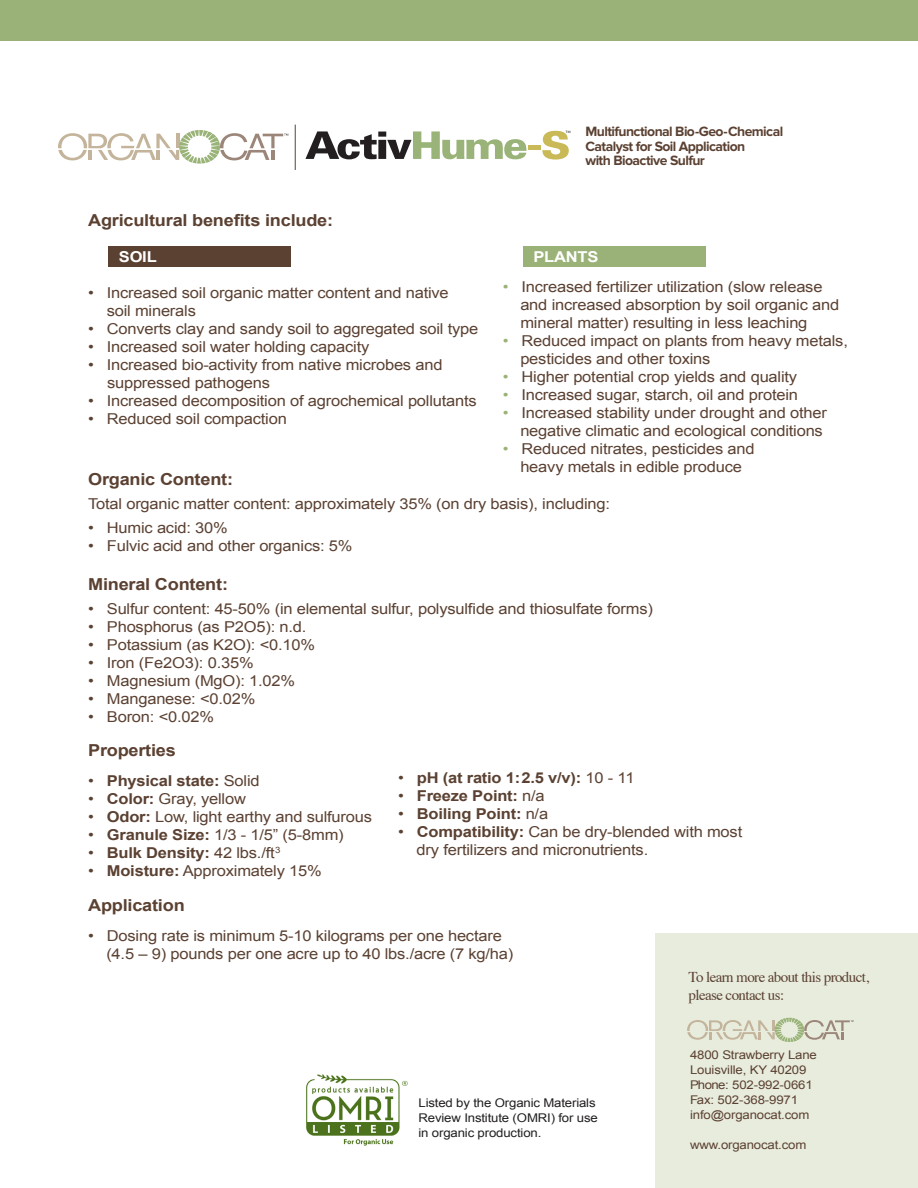
<style>
.page{position:relative;width:918px;height:1188px;background:#fff}
.page>*{position:absolute;margin:0;border:0;box-sizing:border-box;transform-origin:0 0}
.t1{font:700 16.5px "Arial";letter-spacing:-.01em;color:#5b4132;scale:1.1 1}
.t2{font:15px/18px "Arial";letter-spacing:-.01em;color:#5b4132;scale:1.1 1}
.t3{font:700 15px "Arial";letter-spacing:-.01em;color:#5b4132;scale:1.1 1}
.t4{font:15px "Times";letter-spacing:-.04em;color:#5b4132}
.t5{font:700 15px "Arial";letter-spacing:-.01em;color:#fff;scale:1.1 1}
.t6{font:700 13.95px/14.5px "Proxima Nova";letter-spacing:-.04em;color:#5b4132}
.t7{font:12px/15px "Arial";letter-spacing:-.01em;color:#5b4132;scale:1.1 1}
.t8{font:12px/15px "Arial";letter-spacing:-.01em;color:#231f20;scale:1.1 1}
.s1{color:#9ab277}
.s2{font-weight:400}
.s3{font-weight:700}
</style>
<div class="page">
<div style="left:656px;top:933px;width:262px;height:255px;background:#e8ecdd"></div>
<svg style="left:58px;top:130px;width:230px;height:34px"></svg>
<div style="left:528px;top:145px;width:13px;height:5px;background:#cab957"></div>
<svg style="left:542px;top:131px;width:28px;height:29px"></svg>
<svg style="left:305px;top:131px;width:221px;height:28px"></svg>
<hr style="left:295px;top:125px;width:1px;height:45px;background:#5b4132">
<svg style="left:687px;top:1018px;width:166px;height:24px"></svg>
<img style="left:306px;top:1074px;width:102px;height:72px">
<div style="left:0;top:0;width:918px;height:40px;background:#9ab277"></div>
<div style="left:109px;top:247px;width:182px;height:20px;background:#5b4132"></div>
<div style="left:524px;top:247px;width:182px;height:20px;background:#9ab277"></div>
<p class="t1" style="left:88px;top:209px;width:224px">Agricultural benefits include:</p>
<p class="t6" style="left:585px;top:125px;width:199px">Multifunctional Bio-Geo-Chemical</p>
<p class="t6" style="left:585px;top:139px;width:161px">Catalyst for Soil Application with Bioactive Sulfur</p>
<p class="t5" style="left:119px;top:247px;width:36px">SOIL</p>
<p class="t2" style="left:107px;top:284px;width:313px;text-indent:-19px">• Increased soil organic matter content and native soil minerals</p>
<p class="t2" style="left:88px;top:320px;width:356px">• Converts clay and sandy soil to aggregated soil type</p>
<p class="t2" style="left:88px;top:338px;width:257px">• Increased soil water holding capacity</p>
<p class="t2" style="left:107px;top:356px;width:307px;text-indent:-19px">• Increased bio-activity from native microbes and suppressed pathogens</p>
<p class="t2" style="left:88px;top:392px;width:355px">• Increased decomposition of agrochemical pollutants</p>
<p class="t2" style="left:88px;top:410px;width:182px">• Reduced soil compaction</p>
<p class="t5" style="left:534px;top:247px;width:61px">PLANTS</p>
<p class="t2" style="left:520px;top:278px;width:291px;text-indent:-18px"><span class="s1">•</span> Increased fertilizer utilization (slow release and increased absorption by soil organic and mineral matter) resulting in less leaching</p>
<p class="t2" style="left:520px;top:332px;width:299px;text-indent:-18px"><span class="s1">•</span> Reduced impact on plants from heavy metals, pesticides and other toxins</p>
<p class="t2" style="left:503px;top:368px;width:269px"><span class="s1">•</span> Higher potential crop yields and quality</p>
<p class="t2" style="left:503px;top:386px;width:270px"><span class="s1">•</span> Increased sugar, starch, oil and protein</p>
<p class="t2" style="left:503px;top:404px;width:296px;text-align:right"><span class="s1">•</span> Increased stability under drought and other negative climatic and ecological conditions</p>
<p class="t2" style="left:503px;top:440px;width:231px;text-align:center"><span class="s1">•</span> Reduced nitrates, pesticides and heavy metals in edible produce</p>
<p class="t1" style="left:88px;top:469px;width:133px">Organic Content:</p>
<p class="t2" style="left:88px;top:495px;width:476px">Total organic matter content: approximately 35% (on dry basis), including:</p>
<p class="t2" style="left:88px;top:519px;width:129px">• Humic acid: 30%</p>
<p class="t2" style="left:88px;top:537px;width:242px">• Fulvic acid and other organics: 5%</p>
<p class="t1" style="left:88px;top:574px;width:129px">Mineral Content:</p>
<p class="t2" style="left:88px;top:600px;width:515px">• Sulfur content: 45-50% (in elemental sulfur, polysulfide and thiosulfate forms)</p>
<p class="t2" style="left:88px;top:618px;width:200px">• Phosphorus (as P2O5): n.d.</p>
<p class="t2" style="left:88px;top:636px;width:208px">• Potassium (as K2O): &lt;0.10%</p>
<p class="t2" style="left:88px;top:654px;width:152px">• Iron (Fe2O3): 0.35%</p>
<p class="t2" style="left:88px;top:672px;width:190px">• Magnesium (MgO): 1.02%</p>
<p class="t2" style="left:88px;top:690px;width:154px">• Manganese: &lt;0.02%</p>
<p class="t2" style="left:88px;top:708px;width:116px">• Boron: &lt;0.02%</p>
<p class="t1" style="left:88px;top:739px;width:81px">Properties</p>
<p class="t3" style="left:88px;top:771px;width:158px"><span class="s2">•</span> Physical state: <span class="s2">Solid</span></p>
<p class="t2" style="left:88px;top:790px;width:145px">• <span class="s3">Color:</span> Gray, yellow</p>
<p class="t2" style="left:88px;top:808px;width:260px">• <span class="s3">Odor:</span> Low, light earthy and sulfurous</p>
<p class="t2" style="left:88px;top:826px;width:234px">• <span class="s3">Granule Size:</span> 1/3 - 1/5” (5-8mm)</p>
<p class="t3" style="left:88px;top:843px;width:176px"><span class="s2">•</span> Bulk Density: <span class="s2">42 lbs./ft</span><sup>3</sup></p>
<p class="t2" style="left:88px;top:862px;width:214px">• <span class="s3">Moisture:</span> Approximately 15%</p>
<p class="t3" style="left:398px;top:768px;width:216px"><span class="s2">•</span> pH (at ratio 1:2.5 v/v): <span class="s2">10 - 11</span></p>
<p class="t3" style="left:398px;top:786px;width:135px"><span class="s2">•</span> Freeze Point: <span class="s2">n/a</span></p>
<p class="t3" style="left:398px;top:804px;width:138px"><span class="s2">•</span> Boiling Point: <span class="s2">n/a</span></p>
<p class="t2" style="left:417px;top:823px;width:298px;text-indent:-19px">• <span class="s3">Compatibility:</span> Can be dry-blended with most dry fertilizers and micronutrients.</p>
<p class="t1" style="left:88px;top:895px;width:89px">Application</p>
<p class="t2" style="left:106px;top:927px;width:371px;text-indent:-18px">• Dosing rate is minimum 5-10 kilograms per one hectare (4.5 – 9) pounds per one acre up to 40 lbs./acre (7 kg/ha)</p>
<p class="t8" style="left:419px;top:1096px;width:165px">Listed by the Organic Materials<br>Review Institute (OMRI) for use in organic production.</p>
<p class="t4" style="left:689px;top:963px;width:182px">To learn more about this product,</p>
<p class="t4" style="left:689px;top:981px;width:97px">please contact us:</p>
<p class="t7" style="left:690px;top:1047px;width:117px">4800 Strawberry Lane</p>
<p class="t7" style="left:690px;top:1062px;width:113px">Louisville, KY 40209<br>Phone: 502-992-0661</p>
<p class="t7" style="left:690px;top:1092px;width:110px">Fax: 502-368-9971 info@organocat.com</p>
<p class="t7" style="left:690px;top:1137px;width:107px">www.organocat.com</p>
</div>
